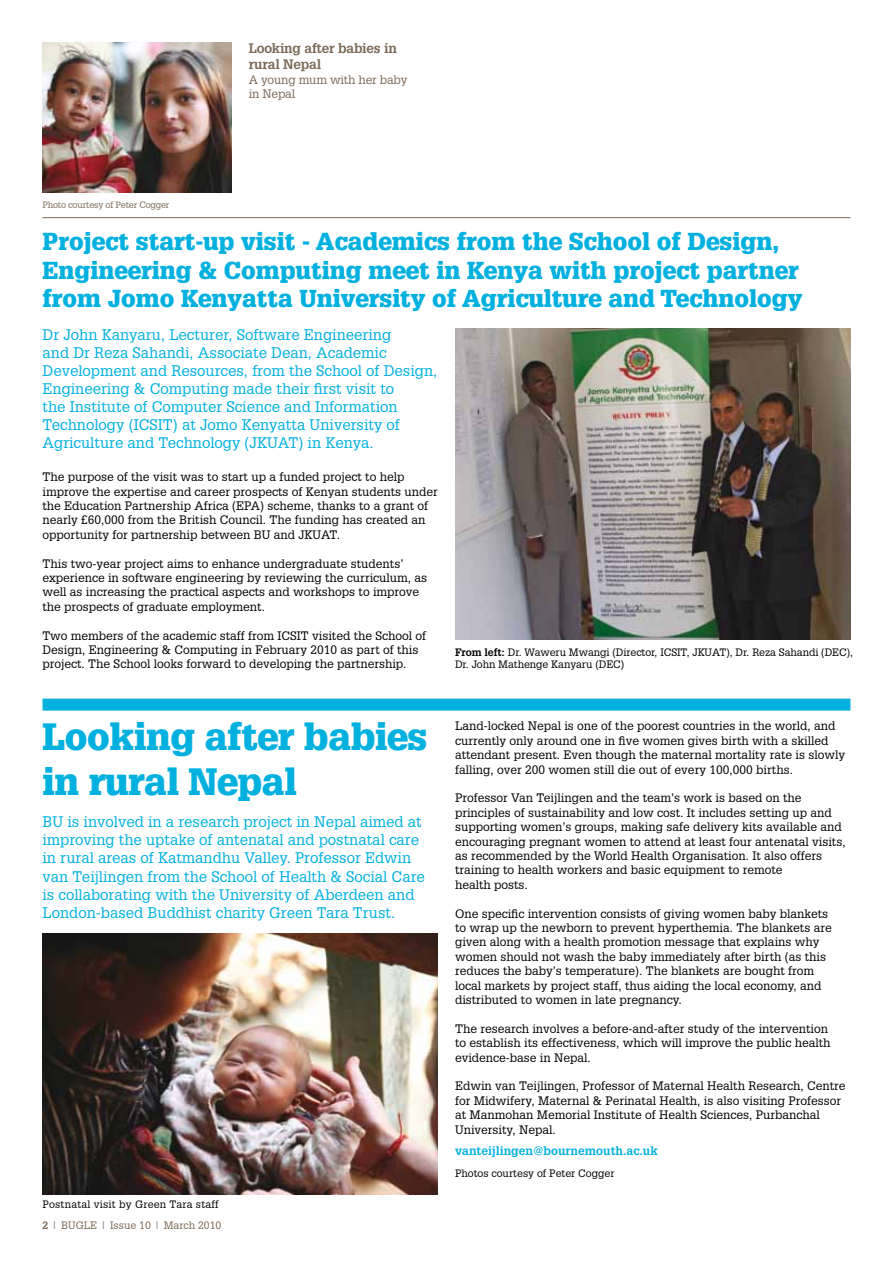
<style>
.page{position:relative;width:893px;height:1263px;background:#fff}
.page>*{position:absolute;margin:0;border:0;box-sizing:border-box;transform-origin:0 0}
.t1{font:900 37.2px/44.7px "Glypha LT";letter-spacing:-.01em;color:#00b0df}
.t2{font:900 24px/28.8px "Glypha LT";color:#00b0df}
.t3{font:15px/18px "Glypha LT";color:#00b0df}
.t4{font:700 13.5px/16.2px "Glypha LT";letter-spacing:-.015em;color:#7a6957}
.t5{font:12px/14.4px "Glypha LT";color:#000}
.t6{font:700 12px "Glypha LT";color:#00b0df}
.t7{font:12px/14.4px "Glypha LT";letter-spacing:-.015em;color:#7a6957}
.t8{font:10.5px/12.6px "Glypha LT";color:#000}
.t9{font:10.5px/20.7px "Glypha LT";letter-spacing:.02em;color:#000}
.t10{font:9px "Glypha LT";letter-spacing:-.02em;color:#7a6957}
.s1{font-weight:700}
.s2{font-weight:700;color:#7a6957}
.s3{color:#7a6957}
</style>
<div class="page">
<img style="left:43px;top:933px;width:395px;height:261px">
<img style="left:43px;top:43px;width:189px;height:150px">
<hr style="left:43px;top:217px;width:807px;height:1px;background:#7a6957">
<img style="left:455px;top:328px;width:395px;height:312px">
<div style="left:43px;top:699px;width:807px;height:12px;background:#00b0df"></div>
<p class="t10" style="left:43px;top:199px;width:128px">Photo courtesy of Peter Cogger</p>
<p class="t4" style="left:249px;top:40px;width:150px">Looking after babies in rural Nepal</p>
<p class="t7" style="left:249px;top:72px;width:160px">A young mum with her baby in Nepal</p>
<h2 class="t2" style="left:43px;top:227px;width:762px">Project start-up visit - Academics from the School of Design,<br>Engineering &amp; Computing meet in Kenya with project partner from Jomo Kenyatta University of Agriculture and Technology</h2>
<p class="t3" style="left:43px;top:325px;width:396px">Dr John Kanyaru, Lecturer, Software Engineering<br>and Dr Reza Sahandi, Associate Dean, Academic Development and Resources, from the School of Design, Engineering &amp; Computing made their first visit to<br>the Institute of Computer Science and Information Technology (ICSIT) at Jomo Kenyatta University of Agriculture and Technology (JKUAT) in Kenya.</p>
<p class="t5" style="left:43px;top:470px;width:397px">The purpose of the visit was to start up a funded project to help improve the expertise and career prospects of Kenyan students under the Education Partnership Africa (EPA) scheme, thanks to a grant of nearly £60,000 from the British Council. The funding has created an opportunity for partnership between BU and JKUAT.</p>
<p class="t5" style="left:43px;top:556px;width:386px">This two-year project aims to enhance undergraduate students’ experience in software engineering by reviewing the curriculum, as well as increasing the practical aspects and workshops to improve the prospects of graduate employment.</p>
<p class="t5" style="left:43px;top:628px;width:385px">Two members of the academic staff from ICSIT visited the School of<br>Design, Engineering &amp; Computing in February 2010 as part of this project. The School looks forward to developing the partnership.</p>
<p class="t8" style="left:455px;top:646px;width:400px"><span class="s1">From left:</span> Dr. Waweru Mwangi (Director, ICSIT, JKUAT), Dr. Reza Sahandi (DEC),<br>Dr. John Mathenge Kanyaru (DEC)</p>
<h1 class="t1" style="left:43px;top:715px;width:386px">Looking after babies in rural Nepal</h1>
<p class="t5" style="left:455px;top:719px;width:391px">Land-locked Nepal is one of the poorest countries in the world, and currently only around one in five women gives birth with a skilled attendant present. Even though the maternal mortality rate is slowly falling, over 200 women still die out of every 100,000 births.</p>
<p class="t5" style="left:455px;top:791px;width:392px">Professor Van Teijlingen and the team’s work is based on the principles of sustainability and low cost. It includes setting up and supporting women’s groups, making safe delivery kits available and encouraging pregnant women to attend at least four antenatal visits, as recommended by the World Health Organisation. It also offers training to health workers and basic equipment to remote<br>health posts.</p>
<p class="t5" style="left:455px;top:906px;width:378px">One specific intervention consists of giving women baby blankets to wrap up the newborn to prevent hyperthemia. The blankets are given along with a health promotion message that explains why women should not wash the baby immediately after birth (as this reduces the baby’s temperature). The blankets are bought from local markets by project staff, thus aiding the local economy, and distributed to women in late pregnancy.</p>
<p class="t5" style="left:455px;top:1021px;width:377px">The research involves a before-and-after study of the intervention to establish its effectiveness, which will improve the public health evidence-base in Nepal.</p>
<p class="t5" style="left:455px;top:1079px;width:392px">Edwin van Teijlingen, Professor of Maternal Health Research, Centre for Midwifery, Maternal &amp; Perinatal Health, is also visiting Professor at Manmohan Memorial Institute of Health Sciences, Purbanchal University, Nepal.</p>
<p class="t6" style="left:455px;top:1143px;width:204px">vanteijlingen@bournemouth.ac.uk</p>
<p class="t8" style="left:455px;top:1166px;width:161px">Photos courtesy of Peter Cogger</p>
<p class="t3" style="left:43px;top:813px;width:384px">BU is involved in a research project in Nepal aimed at improving the uptake of antenatal and postnatal care in rural areas of Katmandhu Valley. Professor Edwin van Teijlingen from the School of Health &amp; Social Care is collaborating with the University of Aberdeen and London-based Buddhist charity Green Tara Trust.</p>
<p class="t9" style="left:43px;top:1194px;width:180px">Postnatal visit by Green Tara staff<br><span class="s2">2</span> <span class="s3">| BUGLE | Issue 10 | March 2010</span></p>
</div>
